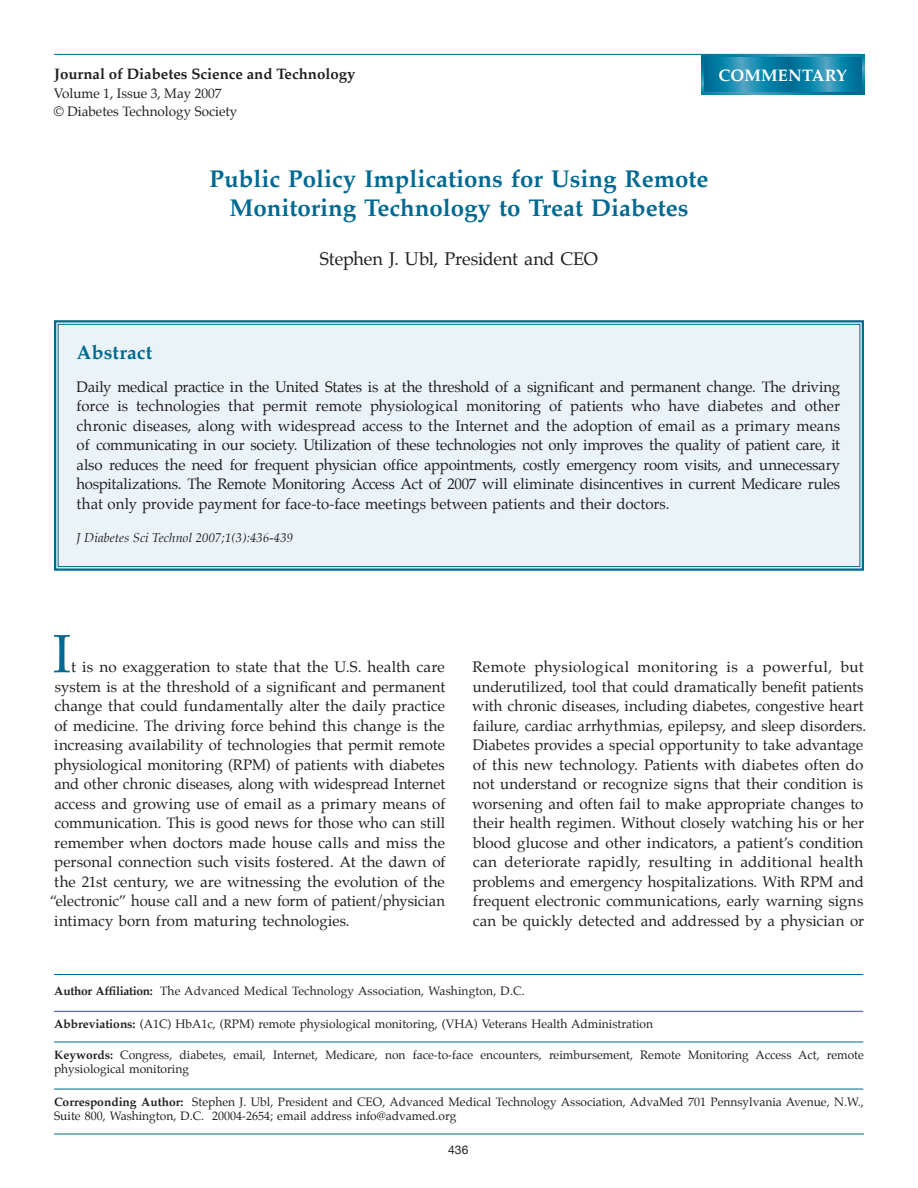
<style>
.page{position:relative;width:918px;height:1188px;background:#fff}
.page>*{position:absolute;margin:0;border:0;box-sizing:border-box;transform-origin:0 0}
.t1{font:54px "Palatino";color:#006991}
.t2{font:700 24px/28.8px "Palatino";color:#006991;text-align:center}
.t3{font:700 19.5px "Palatino";letter-spacing:.005em;color:#006991}
.t4{font:18px "Palatino";letter-spacing:-.01em;color:#231f20}
.t5{font:700 16.5px "Palatino";letter-spacing:.01em;color:#fff}
.t6{font:15px/19.5px "Palatino";letter-spacing:.005em;color:#231f20;text-align:justify}
.t7{font:700 15px "Palatino";color:#231f20}
.t8{font:13.5px/18px "Palatino";color:#231f20}
.t9{font:italic 12.75px "Palatino";letter-spacing:.01em;color:#231f20}
.t10{font:12px/14.2px "Palatino";color:#231f20}
.t11{font:12px "Helvetica Neue";color:#231f20}
.s1{font-weight:700}
</style>
<div class="page">
<hr style="left:54px;top:1134px;width:810px;height:1px;background:#006991">
<div style="left:54px;top:320px;width:810px;height:251px;background:#eaf4f8"></div>
<div style="left:58px;top:324px;width:802px;height:243px;border:1px solid #006991"></div>
<hr style="left:54px;top:974px;width:809px;height:1px;background:#006991">
<hr style="left:54px;top:1011px;width:809px;height:1px;background:#006991">
<hr style="left:54px;top:1042px;width:809px;height:1px;background:#006991">
<hr style="left:54px;top:1089px;width:809px;height:1px;background:#006991">
<hr style="left:54px;top:54px;width:806px;height:1px;background:#006991">
<svg style="left:702px;top:54px;width:162px;height:41px"></svg>
<svg style="left:704px;top:58px;width:158px;height:33px"></svg>
<p class="t7" style="left:54px;top:61px;width:303px">Journal of Diabetes Science and Technology</p>
<p class="t8" style="left:54px;top:85px;width:185px">Volume 1, Issue 3, May 2007<br>© Diabetes Technology Society</p>
<p class="t5" style="left:719px;top:61px;width:130px">COMMENTARY</p>
<h2 class="t2" style="left:209px;top:164px;width:501px">Public Policy Implications for Using Remote<br>Monitoring Technology to Treat Diabetes</h2>
<p class="t4" style="left:320px;top:243px;width:280px">Stephen J. Ubl, President and CEO</p>
<h3 class="t3" style="left:77px;top:335px;width:77px">Abstract</h3>
<p class="t6" style="left:77px;top:377px;width:765px">Daily medical practice in the United States is at the threshold of a significant and permanent change. The driving force is technologies that permit remote physiological monitoring of patients who have diabetes and other chronic diseases, along with widespread access to the Internet and the adoption of email as a primary means of communicating in our society. Utilization of these technologies not only improves the quality of patient care, it also reduces the need for frequent physician office appointments, costly emergency room visits, and unnecessary hospitalizations. The Remote Monitoring Access Act of 2007 will eliminate disincentives in current Medicare rules that only provide payment for face-to-face meetings between patients and their doctors.</p>
<p class="t9" style="left:77px;top:527px;width:218px">J Diabetes Sci Technol 2007;1(3):436-439</p>
<h1 class="t1" style="left:53px;top:609px;width:20px">I</h1>
<p class="t6" style="left:71px;top:657px;width:375px">t is no exaggeration to state that the U.S. health care</p>
<p class="t6" style="left:55px;top:677px;width:392px">system is at the threshold of a significant and permanent</p>
<p class="t6" style="left:54px;top:696px;width:392px">change that could fundamentally alter the daily practice</p>
<p class="t6" style="left:54px;top:716px;width:392px">of medicine. The driving force behind this change is the</p>
<p class="t6" style="left:54px;top:735px;width:392px">increasing availability of technologies that permit remote</p>
<p class="t6" style="left:54px;top:755px;width:392px">physiological monitoring (RPM) of patients with diabetes</p>
<p class="t6" style="left:54px;top:774px;width:392px">and other chronic diseases, along with widespread Internet</p>
<p class="t6" style="left:54px;top:794px;width:393px">access and growing use of email as a primary means of</p>
<p class="t6" style="left:54px;top:813px;width:392px">communication. This is good news for those who can still</p>
<p class="t6" style="left:54px;top:833px;width:392px">remember when doctors made house calls and miss the</p>
<p class="t6" style="left:54px;top:852px;width:393px">personal connection such visits fostered. At the dawn of</p>
<p class="t6" style="left:54px;top:872px;width:392px">the 21st century, we are witnessing the evolution of the</p>
<p class="t6" style="left:50px;top:891px;width:397px">“electronic” house call and a new form of patient/physician</p>
<p class="t6" style="left:54px;top:911px;width:297px">intimacy born from maturing technologies.</p>
<p class="t6" style="left:472px;top:658px;width:396px;text-align:left">Remote physiological monitoring is a powerful, but underutilized, tool that could dramatically benefit patients with chronic diseases, including diabetes, congestive heart failure, cardiac arrhythmias, epilepsy, and sleep disorders.<br>Diabetes provides a special opportunity to take advantage of this new technology. Patients with diabetes often do not understand or recognize signs that their condition is worsening and often fail to make appropriate changes to their health regimen. Without closely watching his or her blood glucose and other indicators, a patient’s condition can deteriorate rapidly, resulting in additional health problems and emergency hospitalizations. With RPM and frequent electronic communications, early warning signs can be quickly detected and addressed by a physician or</p>
<p class="t10" style="left:54px;top:984px;width:472px"><span class="s1">Author Affiliation:</span> The Advanced Medical Technology Association, Washington, D.C.</p>
<p class="t10" style="left:54px;top:1017px;width:601px"><span class="s1">Abbreviations:</span> (A1C) HbA1c, (RPM) remote physiological monitoring, (VHA) Veterans Health Administration</p>
<p class="t10" style="left:54px;top:1047px;width:811px"><span class="s1">Keywords:</span> Congress, diabetes, email, Internet, Medicare, non face-to-face encounters, reimbursement, Remote Monitoring Access Act, remote physiological monitoring</p>
<p class="t10" style="left:54px;top:1095px;width:811px"><span class="s1">Corresponding Author:</span> Stephen J. Ubl, President and CEO, Advanced Medical Technology Association, AdvaMed 701 Pennsylvania Avenue, N.W.,<br>Suite 800, Washington, D.C. 20004-2654; email address info@advamed.org</p>
<p class="t11" style="left:448px;top:1143px;width:22px">436</p>
</div>
